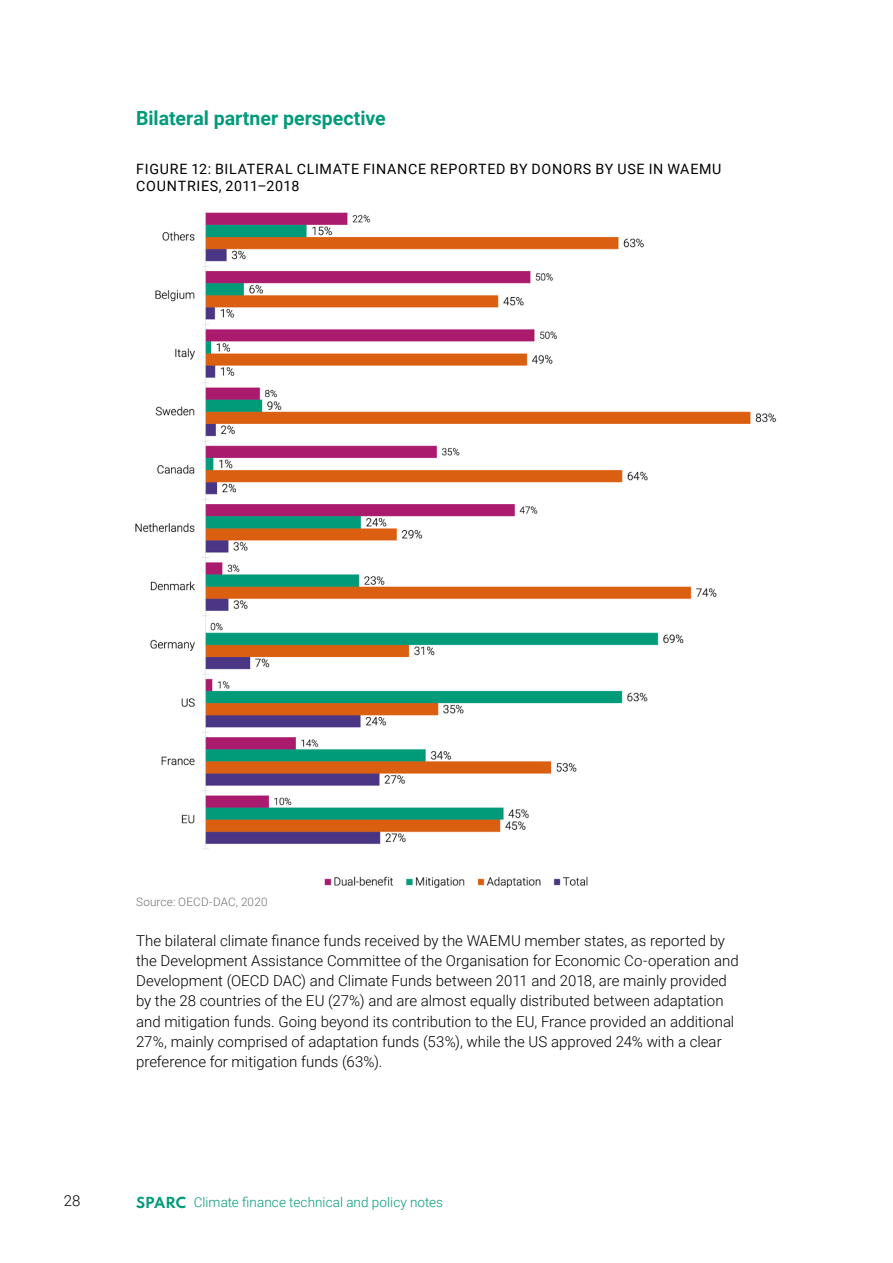
<style>
.page{position:relative;width:893px;height:1263px;background:#fff}
.page>*{position:absolute;margin:0;border:0;box-sizing:border-box;transform-origin:0 0}
.t1{font:700 19.5px "Roboto";color:#009b7a}
.t2{font:300 15px/20.2px "Roboto";color:#000}
.t3{font:14.25px/17.1px "Roboto";letter-spacing:.05em;color:#000}
.t4{font:300 13.5px "Roboto";letter-spacing:.005em;color:#009b7a}
.t5{font:300 11.7px "Roboto";letter-spacing:.015em;color:#706f6f}
.s1{font-family:"Spartan";font-weight:100}
</style>
<div class="page">
<img style="left:135px;top:213px;width:642px;height:675px">
<h1 class="t1" style="left:136px;top:105px;width:251px">Bilateral partner perspective</h1>
<p class="t3" style="left:136px;top:160px;width:587px">FIGURE 12: BILATERAL CLIMATE FINANCE REPORTED BY DONORS BY USE IN WAEMU<br>COUNTRIES, 2011–2018</p>
<p class="t5" style="left:136px;top:894px;width:133px">Source: OECD-DAC, 2020</p>
<p class="t2" style="left:136px;top:929px;width:604px">The bilateral climate finance funds received by the WAEMU member states, as reported by the Development Assistance Committee of the Organisation for Economic Co-operation and Development (OECD DAC) and Climate Funds between 2011 and 2018, are mainly provided by the 28 countries of the EU (27%) and are almost equally distributed between adaptation and mitigation funds. Going beyond its contribution to the EU, France provided an additional 27%, mainly comprised of adaptation funds (53%), while the US approved 24% with a clear preference for mitigation funds (63%).</p>
<p class="t2" style="left:64px;top:1190px;width:18px">28</p>
<p class="t4" style="left:136px;top:1193px;width:308px"><span class="s1">SPARC</span> Climate finance technical and policy notes</p>
</div>
